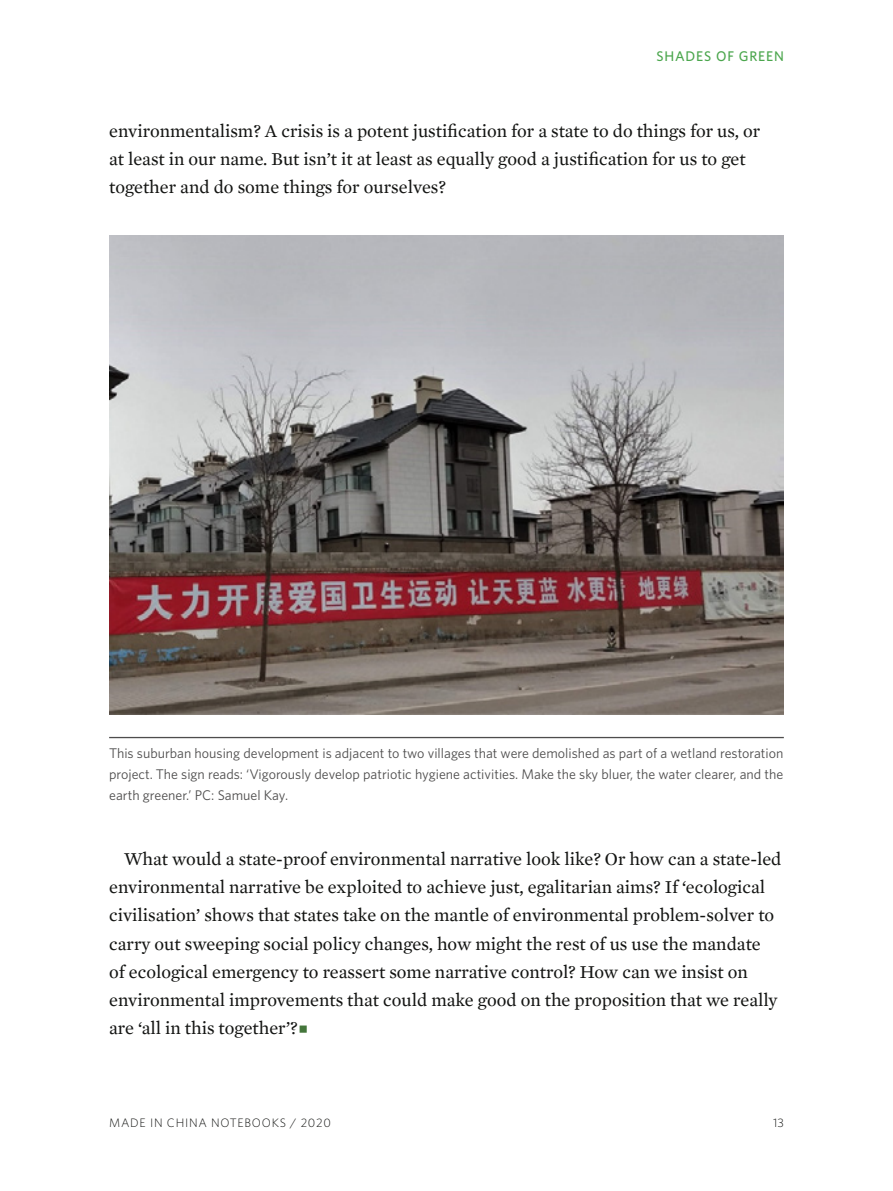
<style>
.page{position:relative;width:893px;height:1191px;background:#fff}
.page>*{position:absolute;margin:0;border:0;box-sizing:border-box;transform-origin:0 0}
.t1{font:18.38px/28px "Mercury Text G2";color:#131412}
.t2{font:14px/21px "Whitney HTF";color:#4e4d4d;text-align:justify}
.t3{font:500 14px "Whitney HTF";letter-spacing:.06em;color:#4ba64d}
.t4{font:300 12.25px "Whitney HTF";letter-spacing:.06em;color:#131412}
.s1{font-family:"Montserrat";font-weight:500;color:#44763b}
</style>
<div class="page">
<img style="left:109px;top:235px;width:675px;height:480px">
<hr style="left:109px;top:737px;width:675px;height:1px;background:#4e4d4d">
<p class="t3" style="left:656px;top:47px;width:129px">SHADES OF GREEN</p>
<p class="t1" style="left:109px;top:117px;width:653px">environmentalism? A crisis is a potent justification for a state to do things for us, or at least in our name. But isn’t it at least as equally good a justification for us to get together and do some things for ourselves?</p>
<p class="t2" style="left:109px;top:742px;width:676px">This suburban housing development is adjacent to two villages that were demolished as part of a wetland restoration project. The sign reads: ‘Vigorously develop patriotic hygiene activities. Make the sky bluer, the water clearer, and the earth greener.’ PC: Samuel Kay.</p>
<p class="t1" style="left:109px;top:845px;width:674px;text-indent:15px">What would a state-proof environmental narrative look like? Or how can a state-led environmental narrative be exploited to achieve just, egalitarian aims? If ‘ecological civilisation’ shows that states take on the mantle of environmental problem-solver to carry out sweeping social policy changes, how might the rest of us use the mandate<br>of ecological emergency to reassert some narrative control? How can we insist on environmental improvements that could make good on the proposition that we really are ‘all in this together’?<span class="s1">■</span></p>
<p class="t4" style="left:109px;top:1115px;width:223px">MADE IN CHINA NOTEBOOKS / 2020</p>
<p class="t4" style="left:773px;top:1115px;width:12px">13</p>
</div>
